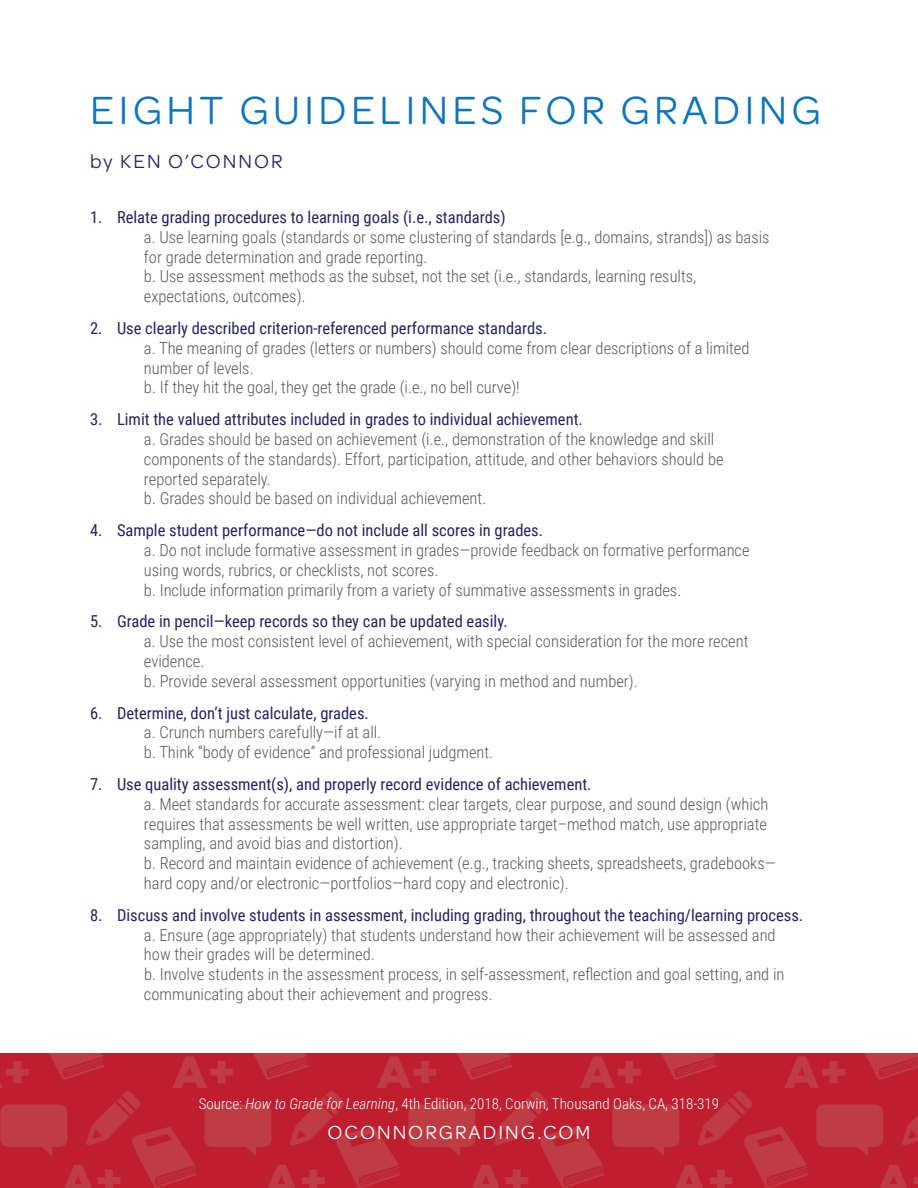
<style>
.page{position:relative;width:918px;height:1188px;background:#fff}
.page>*{position:absolute;margin:0;border:0;box-sizing:border-box;transform-origin:0 0}
.t1{font:42px "Omnes";letter-spacing:.1em;color:#0f75bc}
.t2{font:20.25px "Omnes";letter-spacing:.1em;color:#fff}
.t3{font:20.25px "Omnes";letter-spacing:.1em;color:#262262}
.t4{font:300 16.5px/19.8px "Roboto Condensed";color:#57585a}
.t5{font:300 15px "Roboto Condensed";color:#fff}
.s1{font-weight:400;color:#262262}
.s2{font-style:italic}
</style>
<div class="page">
<img style="left:0;top:1053px;width:918px;height:135px">
<p class="t1" style="left:90px;top:81px;width:733px">EIGHT GUIDELINES FOR GRADING</p>
<p class="t3" style="left:90px;top:148px;width:194px">by KEN O’CONNOR</p>
<p class="t4" style="left:144px;top:207px;width:627px;text-indent:-54px"><span class="s1">1. Relate grading procedures to learning goals (i.e., standards)<br></span>a. Use learning goals (standards or some clustering of standards [e.g., domains, strands]) as basis for grade determination and grade reporting.<br>b. Use assessment methods as the subset, not the set (i.e., standards, learning results, expectations, outcomes).</p>
<p class="t4" style="left:144px;top:318px;width:607px;text-indent:-54px"><span class="s1">2. Use clearly described criterion-referenced performance standards.<br></span>a. The meaning of grades (letters or numbers) should come from clear descriptions of a limited number of levels.<br>b. If they hit the goal, they get the grade (i.e., no bell curve)!</p>
<p class="t4" style="left:144px;top:409px;width:581px;text-indent:-54px"><span class="s1">3. Limit the valued attributes included in grades to individual achievement.<br></span>a. Grades should be based on achievement (i.e., demonstration of the knowledge and skill components of the standards). Effort, participation, attitude, and other behaviors should be reported separately.<br>b. Grades should be based on individual achievement.</p>
<p class="t4" style="left:144px;top:520px;width:607px;text-indent:-54px"><span class="s1">4. Sample student performance—do not include all scores in grades.<br></span>a. Do not include formative assessment in grades—provide feedback on formative performance using words, rubrics, or checklists, not scores.<br>b. Include information primarily from a variety of summative assessments in grades.</p>
<p class="t4" style="left:144px;top:611px;width:606px;text-indent:-54px"><span class="s1">5. Grade in pencil—keep records so they can be updated easily.<br></span>a. Use the most consistent level of achievement, with special consideration for the more recent evidence.<br>b. Provide several assessment opportunities (varying in method and number).</p>
<p class="t4" style="left:144px;top:702px;width:351px;text-indent:-54px"><span class="s1">6. Determine, don’t just calculate, grades.<br></span>a. Crunch numbers carefully—if at all.<br>b. Think “body of evidence” and professional judgment.</p>
<p class="t4" style="left:144px;top:774px;width:633px;text-indent:-54px"><span class="s1">7. Use quality assessment(s), and properly record evidence of achievement.<br></span>a. Meet standards for accurate assessment: clear targets, clear purpose, and sound design (which requires that assessments be well written, use appropriate target–method match, use appropriate sampling, and avoid bias and distortion).<br>b. Record and maintain evidence of achievement (e.g., tracking sheets, spreadsheets, gradebooks— hard copy and/or electronic—portfolios—hard copy and electronic).</p>
<p class="t4" style="left:144px;top:904px;width:661px;text-indent:-54px"><span class="s1">8. Discuss and involve students in assessment, including grading, throughout the teaching/learning process. </span>a. Ensure (age appropriately) that students understand how their achievement will be assessed and how their grades will be determined.<br>b. Involve students in the assessment process, in self-assessment, reflection and goal setting, and in communicating about their achievement and progress.</p>
<p class="t5" style="left:199px;top:1093px;width:522px">Source: <span class="s2">How to Grade for Learning</span>, 4th Edition, 2018, Corwin, Thousand Oaks, CA, 318-319</p>
<p class="t2" style="left:328px;top:1118px;width:264px">OCONNORGRADING.COM</p>
</div>
